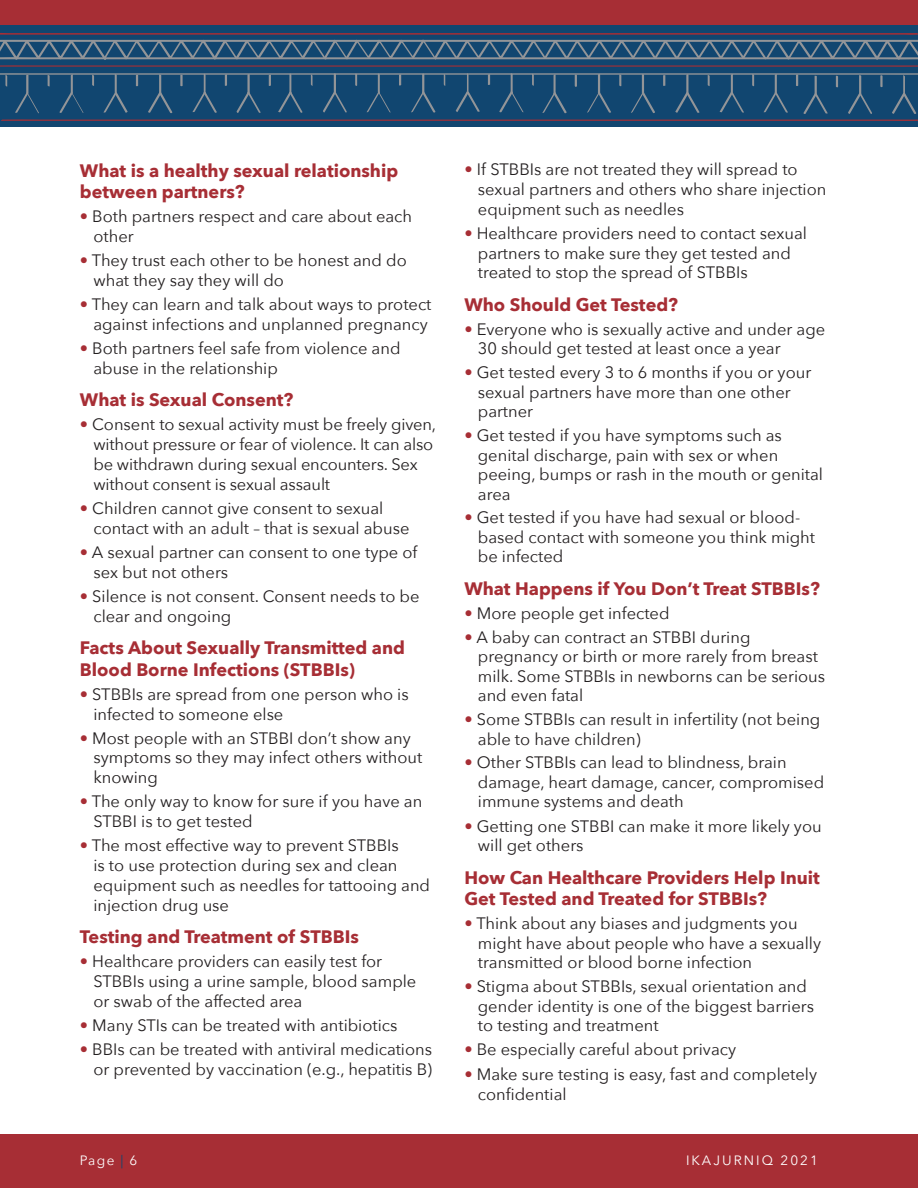
<style>
.page{position:relative;width:918px;height:1188px;background:#fff}
.page>*{position:absolute;margin:0;border:0;box-sizing:border-box;transform-origin:0 0}
.t1{font:700 18px/21.6px "Avenir Next";color:#a72e35}
.t2{font:16.5px/19.8px "Avenir Next";color:#231f20}
.t3{font:13.5px "Avenir Next";letter-spacing:.15em;color:#fff}
.s1{color:#a72e35}
.s2{color:#114670}
</style>
<div class="page">
<div style="left:0;top:1134px;width:918px;height:54px;background:#a72e35"></div>
<div style="left:0;top:0;width:918px;height:25px;background:#a72e35"></div>
<div style="left:0;top:25px;width:918px;height:102px;background:#114670"></div>
<svg style="left:0;top:33px;width:918px;height:34px"></svg>
<svg style="left:0;top:73px;width:918px;height:48px"></svg>
<p class="t1" style="left:80px;top:159px;width:320px">What is a healthy sexual relationship between partners?</p>
<p class="t2" style="left:93px;top:206px;width:320px;text-indent:-14px"><span class="s1">•</span> Both partners respect and care about each other</p>
<p class="t2" style="left:93px;top:250px;width:315px;text-indent:-14px"><span class="s1">•</span> They trust each other to be honest and do what they say they will do</p>
<p class="t2" style="left:80px;top:294px;width:353px;text-align:center"><span class="s1">•</span> They can learn and talk about ways to protect against infections and unplanned pregnancy</p>
<p class="t2" style="left:93px;top:338px;width:309px;text-indent:-14px"><span class="s1">•</span> Both partners feel safe from violence and abuse in the relationship</p>
<p class="t1" style="left:80px;top:389px;width:215px">What is Sexual Consent?</p>
<p class="t2" style="left:93px;top:414px;width:344px;text-indent:-14px"><span class="s1">•</span> Consent to sexual activity must be freely given, without pressure or fear of violence. It can also be withdrawn during sexual encounters. Sex without consent is sexual assault</p>
<p class="t2" style="left:93px;top:498px;width:318px;text-indent:-14px"><span class="s1">•</span> Children cannot give consent to sexual contact with an adult – that is sexual abuse</p>
<p class="t2" style="left:93px;top:542px;width:325px;text-indent:-14px"><span class="s1">•</span> A sexual partner can consent to one type of sex but not others</p>
<p class="t2" style="left:93px;top:585px;width:328px;text-indent:-14px"><span class="s1">•</span> Silence is not consent. Consent needs to be clear and ongoing</p>
<p class="t1" style="left:80px;top:637px;width:327px">Facts About Sexually Transmitted and<br>Blood Borne Infections (STBBIs)</p>
<p class="t2" style="left:93px;top:683px;width:317px;text-indent:-14px"><span class="s1">•</span> STBBIs are spread from one person who is infected to someone else</p>
<p class="t2" style="left:93px;top:727px;width:330px;text-indent:-14px"><span class="s1">•</span> Most people with an STBBI don’t show any symptoms so they may infect others without knowing</p>
<p class="t2" style="left:93px;top:791px;width:330px;text-indent:-14px"><span class="s1">•</span> The only way to know for sure if you have an<br>STBBI is to get tested</p>
<p class="t2" style="left:93px;top:835px;width:338px;text-indent:-14px"><span class="s1">•</span> The most effective way to prevent STBBIs<br>is to use protection during sex and clean equipment such as needles for tattooing and injection drug use</p>
<p class="t1" style="left:80px;top:926px;width:281px">Testing and Treatment of STBBIs</p>
<p class="t2" style="left:93px;top:951px;width:325px;text-indent:-14px"><span class="s1">•</span> Healthcare providers can easily test for<br>STBBIs using a urine sample, blood sample or swab of the affected area</p>
<p class="t2" style="left:80px;top:1015px;width:319px"><span class="s1">•</span> Many STIs can be treated with antibiotics</p>
<p class="t2" style="left:80px;top:1039px;width:354px;text-align:right"><span class="s1">•</span> BBIs can be treated with antiviral medications or prevented by vaccination (e.g., hepatitis B)</p>
<p class="t2" style="left:478px;top:159px;width:350px;text-indent:-14px"><span class="s1">•</span> If STBBIs are not treated they will spread to sexual partners and others who share injection equipment such as needles</p>
<p class="t2" style="left:478px;top:223px;width:331px;text-indent:-14px"><span class="s1">•</span> Healthcare providers need to contact sexual partners to make sure they get tested and treated to stop the spread of STBBIs</p>
<p class="t1" style="left:464px;top:293px;width:215px">Who Should Get Tested?</p>
<p class="t2" style="left:478px;top:319px;width:349px;text-indent:-14px"><span class="s1">•</span> Everyone who is sexually active and under age<br>30 should get tested at least once a year</p>
<p class="t2" style="left:478px;top:362px;width:335px;text-indent:-14px"><span class="s1">•</span> Get tested every 3 to 6 months if you or your sexual partners have more than one other partner</p>
<p class="t2" style="left:478px;top:425px;width:347px;text-indent:-14px"><span class="s1">•</span> Get tested if you have symptoms such as genital discharge, pain with sex or when peeing, bumps or rash in the mouth or genital area</p>
<p class="t2" style="left:478px;top:507px;width:339px;text-indent:-14px"><span class="s1">•</span> Get tested if you have had sexual or blood&shy;based contact with someone you think might be infected</p>
<p class="t1" style="left:464px;top:577px;width:357px">What Happens if You Don’t Treat STBBIs?</p>
<p class="t2" style="left:464px;top:603px;width:207px"><span class="s1">•</span> More people get infected</p>
<p class="t2" style="left:478px;top:627px;width:349px;text-indent:-14px"><span class="s1">•</span> A baby can contract an STBBI during pregnancy or birth or more rarely from breast milk. Some STBBIs in newborns can be serious and even fatal</p>
<p class="t2" style="left:478px;top:709px;width:344px;text-indent:-14px"><span class="s1">•</span> Some STBBIs can result in infertility (not being able to have children)</p>
<p class="t2" style="left:478px;top:752px;width:348px;text-indent:-14px"><span class="s1">•</span> Other STBBIs can lead to blindness, brain damage, heart damage, cancer, compromised immune systems and death</p>
<p class="t2" style="left:478px;top:815px;width:345px;text-indent:-14px"><span class="s1">•</span> Getting one STBBI can make it more likely you will get others</p>
<p class="t1" style="left:464px;top:866px;width:357px">How Can Healthcare Providers Help Inuit<br>Get Tested and Treated for STBBIs?</p>
<p class="t2" style="left:478px;top:913px;width:345px;text-indent:-14px"><span class="s1">•</span> Think about any biases and judgments you might have about people who have a sexually transmitted or blood borne infection</p>
<p class="t2" style="left:478px;top:976px;width:338px;text-indent:-14px"><span class="s1">•</span> Stigma about STBBIs, sexual orientation and gender identity is one of the biggest barriers to testing and treatment</p>
<p class="t2" style="left:464px;top:1039px;width:273px"><span class="s1">•</span> Be especially careful about privacy</p>
<p class="t2" style="left:478px;top:1064px;width:341px;text-indent:-14px"><span class="s1">•</span> Make sure testing is easy, fast and completely confidential</p>
<p class="t3" style="left:80px;top:1149px;width:59px">Page <span class="s2">|</span> 6</p>
<p class="t3" style="left:686px;top:1149px;width:133px">IKAJURNIQ 2021</p>
</div>
